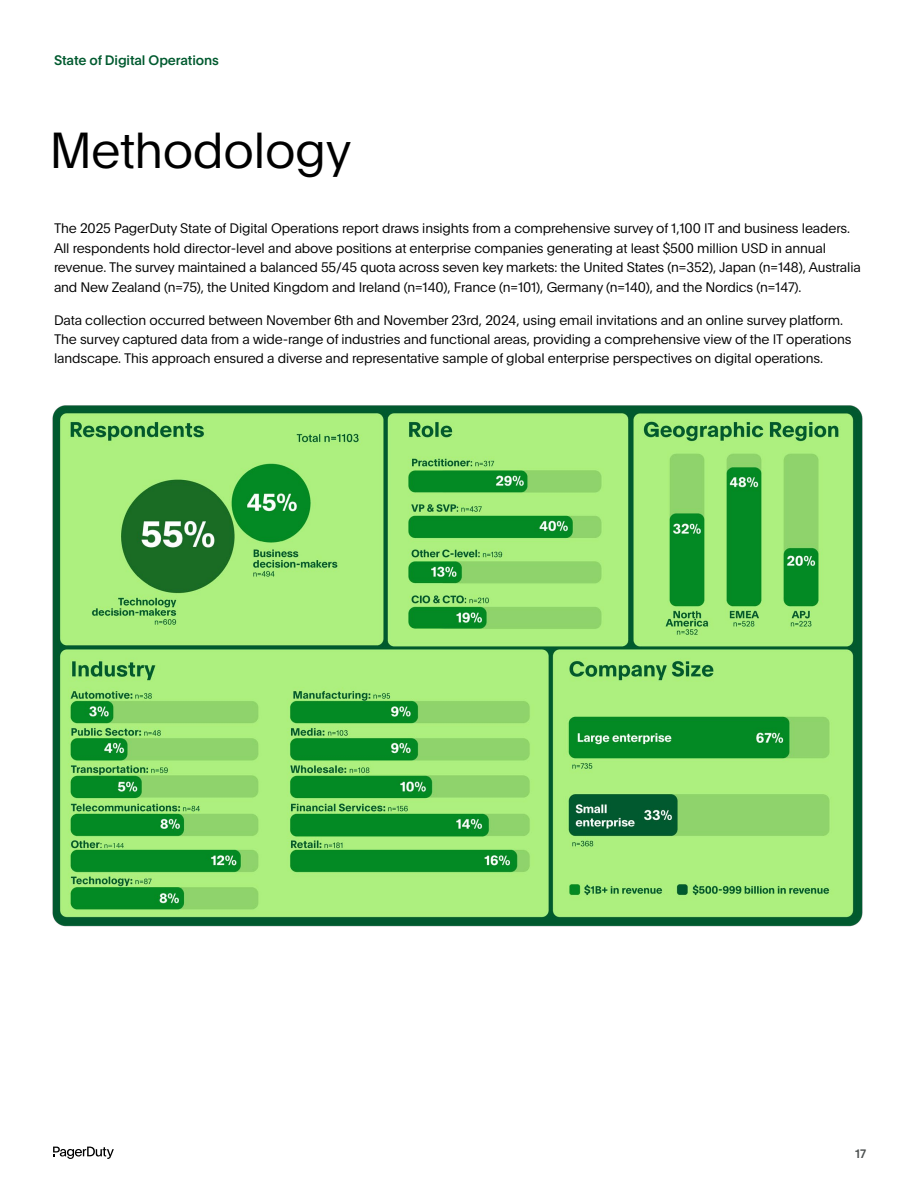
<style>
.page{position:relative;width:918px;height:1188px;background:#fff}
.page>*{position:absolute;margin:0;border:0;box-sizing:border-box;transform-origin:0 0}
.t1{font:300 49.5px "Plain";letter-spacing:-.01em;color:#000}
.t2{font:300 13.5px/19.5px "Plain";letter-spacing:-.01em;color:#000}
.t3{font:500 13.5px "Plain";letter-spacing:-.01em;color:#005a2f}
.t4{font:500 12px "Plain";color:#4b4f4f}
</style>
<div class="page">
<svg style="left:53px;top:1147px;width:61px;height:12px"></svg>
<img style="left:52px;top:405px;width:811px;height:522px">
<p class="t3" style="left:54px;top:50px;width:166px">State of Digital Operations</p>
<h1 class="t1" style="left:50px;top:115px;width:303px">Methodology</h1>
<p class="t2" style="left:54px;top:218px;width:808px">The 2025 PagerDuty State of Digital Operations report draws insights from a comprehensive survey of 1,100 IT and business leaders.<br>All respondents hold director-level and above positions at enterprise companies generating at least $500 million USD in annual revenue. The survey maintained a balanced 55/45 quota across seven key markets: the United States (n=352), Japan (n=148), Australia and New Zealand (n=75), the United Kingdom and Ireland (n=140), France (n=101), Germany (n=140), and the Nordics (n=147).</p>
<p class="t2" style="left:54px;top:309px;width:799px">Data collection occurred between November 6th and November 23rd, 2024, using email invitations and an online survey platform.<br>The survey captured data from a wide-range of industries and functional areas, providing a comprehensive view of the IT operations landscape. This approach ensured a diverse and representative sample of global enterprise perspectives on digital operations.</p>
<p class="t4" style="left:855px;top:1145px;width:12px">17</p>
</div>
